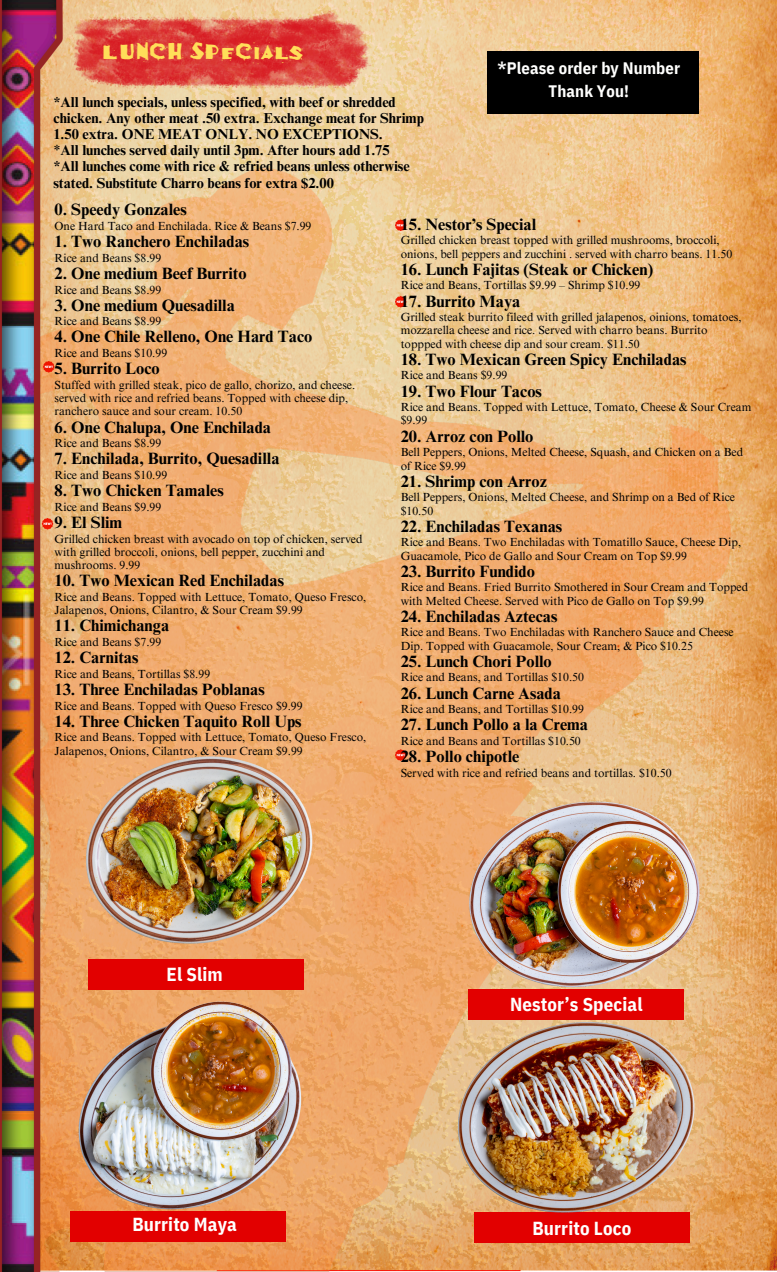
<style>
.page{position:relative;width:777px;height:1272px;background:#fff}
.page>*{position:absolute;margin:0;border:0;box-sizing:border-box;transform-origin:0 0}
.t1{font:26.4px "Burrito One";color:#ffde59}
.t2{font:700 18.8px "IBM Plex Sans Cond";letter-spacing:.01em;color:#fffffe}
.t3{font:700 16.6px/23.1px "IBM Plex Sans Cond";letter-spacing:.01em;color:#fffffe;text-align:center}
.t4{font:700 16.4px "Times NRMT Pro";color:#000}
.t5{font:700 14.4px/16.2px "Times NRMT Pro";color:#000}
.t6{font:11.76px/13.2px "Times NRMT Pro";color:#000}
.s1{font-weight:400}
</style>
<div class="page">
<img style="left:63px;top:0;width:713px;height:1271px">
<img style="left:63px;top:169px;width:667px;height:1102px">
<img style="left:0;top:0;width:63px;height:1271px">
<div style="left:487px;top:51px;width:212px;height:63px;background:#000"></div>
<img style="left:70px;top:8px;width:302px;height:80px">
<div style="left:474px;top:1212px;width:215px;height:30px;background:#e20000"></div>
<svg style="left:43px;top:361px;width:12px;height:11px"></svg>
<svg style="left:42px;top:518px;width:11px;height:11px"></svg>
<svg style="left:394px;top:219px;width:12px;height:12px"></svg>
<svg style="left:394px;top:296px;width:12px;height:11px"></svg>
<svg style="left:394px;top:749px;width:12px;height:12px"></svg>
<img style="left:63px;top:720px;width:272px;height:239px">
<img style="left:414px;top:767px;width:336px;height:263px">
<img style="left:42px;top:959px;width:299px;height:309px">
<div style="left:70px;top:1210px;width:215px;height:31px;background:#e20000"></div>
<img style="left:441px;top:1010px;width:271px;height:213px">
<p class="t1" style="left:102px;top:36px;width:203px">LUNCH SPECIALS</p>
<p class="t3" style="left:497px;top:56px;width:184px">*Please order by Number<br>Thank You!</p>
<p class="t5" style="left:53px;top:95px;width:372px">*All lunch specials, unless specified, with beef or shredded chicken. Any other meat .50 extra. Exchange meat for Shrimp 1.50 extra. ONE MEAT ONLY. NO EXCEPTIONS.<br><span class="s1">*</span>All lunches served daily until 3pm. After hours add 1.75<br>*All lunches come with rice &amp; refried beans unless otherwise stated. Substitute Charro beans for extra $2.00</p>
<p class="t4" style="left:55px;top:203px;width:134px">0. Speedy Gonzales</p>
<p class="t6" style="left:55px;top:221px;width:258px">One Hard Taco and Enchilada. Rice &amp; Beans $7.99</p>
<p class="t4" style="left:55px;top:235px;width:196px">1. Two Ranchero Enchiladas</p>
<p class="t6" style="left:55px;top:252px;width:108px">Rice and Beans $8.99</p>
<h1 class="t4" style="left:55px;top:267px;width:193px">2. One medium Beef Burrito</h1>
<h3 class="t6" style="left:55px;top:284px;width:108px">Rice and Beans $8.99</h3>
<h4 class="t4" style="left:55px;top:299px;width:182px">3. One medium Quesadilla</h4>
<p class="t6" style="left:55px;top:316px;width:108px">Rice and Beans $8.99</p>
<p class="t4" style="left:55px;top:331px;width:259px">4. One Chile Relleno, One Hard Taco</p>
<p class="t6" style="left:55px;top:348px;width:114px">Rice and Beans $10.99</p>
<p class="t4" style="left:55px;top:362px;width:107px">5. Burrito Loco</p>
<p class="t6" style="left:55px;top:380px;width:302px">Stuffed with grilled steak, pico de gallo, chorizo, and cheese. served with rice and refried beans. Topped with cheese dip, ranchero sauce and sour cream. 10.50</p>
<p class="t4" style="left:55px;top:421px;width:218px">6. One Chalupa, One Enchilada</p>
<p class="t6" style="left:55px;top:438px;width:108px">Rice and Beans $8.99</p>
<p class="t4" style="left:55px;top:452px;width:226px">7. Enchilada, Burrito, Quesadilla</p>
<p class="t6" style="left:55px;top:470px;width:114px">Rice and Beans $10.99</p>
<p class="t4" style="left:55px;top:484px;width:170px">8. Two Chicken Tamales</p>
<p class="t6" style="left:55px;top:501px;width:108px">Rice and Beans $9.99</p>
<p class="t4" style="left:55px;top:516px;width:69px">9. El Slim</p>
<p class="t6" style="left:55px;top:533px;width:309px">Grilled chicken breast with avocado on top of chicken, served with grilled broccoli, onions, bell pepper, zucchini and mushrooms. 9.99</p>
<p class="t4" style="left:55px;top:574px;width:231px">10. Two Mexican Red Enchiladas</p>
<p class="t6" style="left:55px;top:591px;width:313px">Rice and Beans. Topped with Lettuce, Tomato, Queso Fresco,<br>Jalapenos, Onions, Cilantro, &amp; Sour Cream $9.99</p>
<p class="t4" style="left:55px;top:619px;width:116px">11. Chimichanga</p>
<p class="t6" style="left:55px;top:636px;width:108px">Rice and Beans $7.99</p>
<p class="t4" style="left:55px;top:651px;width:85px">12. Carnitas</p>
<p class="t6" style="left:55px;top:668px;width:157px">Rice and Beans, Tortillas $8.99</p>
<p class="t4" style="left:55px;top:683px;width:211px">13. Three Enchiladas Poblanas</p>
<p class="t6" style="left:55px;top:700px;width:249px">Rice and Beans. Topped with Queso Fresco $9.99</p>
<p class="t4" style="left:55px;top:715px;width:248px">14. Three Chicken Taquito Roll Ups</p>
<p class="t6" style="left:55px;top:732px;width:313px">Rice and Beans. Topped with Lettuce, Tomato, Queso Fresco,<br>Jalapenos, Onions, Cilantro, &amp; Sour Cream $9.99</p>
<p class="t4" style="left:400px;top:218px;width:137px">15. Nestor’s Special</p>
<p class="t6" style="left:400px;top:235px;width:333px">Grilled chicken breast topped with grilled mushrooms, broccoli, onions, bell peppers and zucchini . served with charro beans. 11.50</p>
<p class="t4" style="left:400px;top:263px;width:254px">16. Lunch Fajitas (Steak or Chicken)</p>
<p class="t6" style="left:400px;top:280px;width:241px">Rice and Beans, Tortillas $9.99 – Shrimp $10.99</p>
<p class="t4" style="left:400px;top:295px;width:121px">17. Burrito Maya</p>
<h2 class="t6" style="left:400px;top:312px;width:342px">Grilled steak burrito fileed with grilled jalapenos, oinions, tomatoes, mozzarella cheese and rice. Served with charro beans. Burrito toppped with cheese dip and sour cream. $11.50</h2>
<h2 class="t4" style="left:400px;top:353px;width:287px">18. Two Mexican Green Spicy Enchiladas</h2>
<p class="t6" style="left:400px;top:370px;width:108px">Rice and Beans $9.99</p>
<p class="t4" style="left:400px;top:385px;width:143px">19. Two Flour Tacos</p>
<p class="t6" style="left:400px;top:402px;width:352px">Rice and Beans. Topped with Lettuce, Tomato, Cheese &amp; Sour Cream $9.99</p>
<p class="t4" style="left:400px;top:430px;width:134px">20. Arroz con Pollo</p>
<h2 class="t6" style="left:400px;top:447px;width:344px">Bell Peppers, Onions, Melted Cheese, Squash, and Chicken on a Bed of Rice $9.99</h2>
<p class="t4" style="left:400px;top:475px;width:148px">21. Shrimp con Arroz</p>
<p class="t6" style="left:400px;top:492px;width:336px">Bell Peppers, Onions, Melted Cheese, and Shrimp on a Bed of Rice $10.50</p>
<p class="t4" style="left:400px;top:520px;width:163px">22. Enchiladas Texanas</p>
<p class="t6" style="left:400px;top:537px;width:342px">Rice and Beans. Two Enchiladas with Tomatillo Sauce, Cheese Dip,<br>Guacamole, Pico de Gallo and Sour Cream on Top $9.99</p>
<p class="t4" style="left:400px;top:565px;width:136px">23. Burrito Fundido</p>
<p class="t6" style="left:400px;top:582px;width:349px">Rice and Beans. Fried Burrito Smothered in Sour Cream and Topped with Melted Cheese. Served with Pico de Gallo on Top $9.99</p>
<p class="t4" style="left:400px;top:610px;width:158px">24. Enchiladas Aztecas</p>
<p class="t6" style="left:400px;top:627px;width:334px">Rice and Beans. Two Enchiladas with Ranchero Sauce and Cheese<br>Dip. Topped with Guacamole, Sour Cream, &amp; Pico $10.25</p>
<p class="t4" style="left:400px;top:655px;width:153px">25. Lunch Chori Pollo</p>
<p class="t6" style="left:400px;top:672px;width:185px">Rice and Beans, and Tortillas $10.50</p>
<p class="t4" style="left:400px;top:686px;width:162px">26. Lunch Carne Asada</p>
<p class="t6" style="left:400px;top:704px;width:185px">Rice and Beans, and Tortillas $10.99</p>
<p class="t4" style="left:400px;top:718px;width:189px">27. Lunch Pollo a la Crema</p>
<p class="t6" style="left:400px;top:736px;width:182px">Rice and Beans and Tortillas $10.50</p>
<p class="t4" style="left:400px;top:750px;width:120px">28. Pollo chipotle</p>
<p class="t6" style="left:400px;top:768px;width:272px">Served with rice and refried beans and tortillas. $10.50</p>
<p class="t2" style="left:166px;top:961px;width:58px">El Slim</p>
<p class="t2" style="left:132px;top:1211px;width:106px">Burrito Maya</p>
<p class="t2" style="left:510px;top:992px;width:134px">Nestor’s Special</p>
<p class="t2" style="left:532px;top:1215px;width:100px">Burrito Loco</p>
</div>
